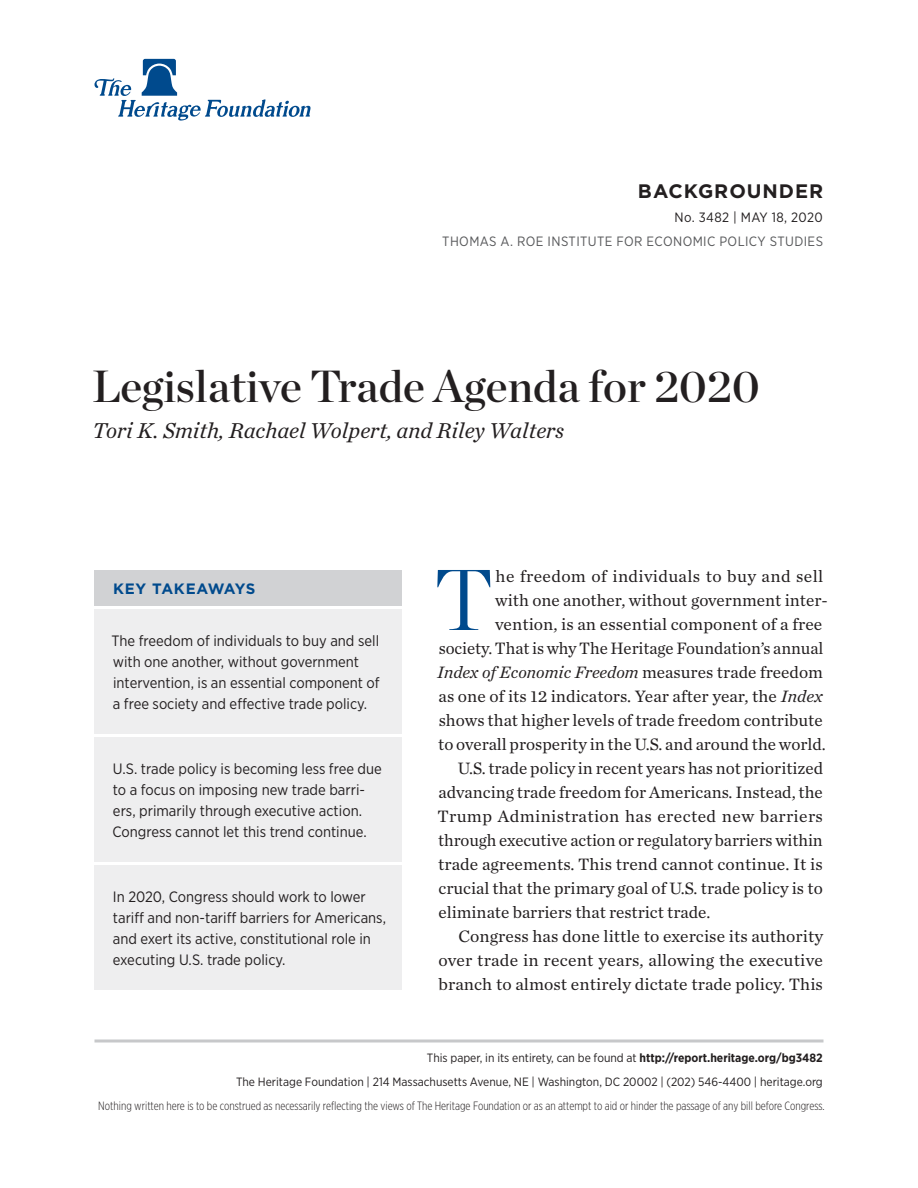
<style>
.page{position:relative;width:918px;height:1188px;background:#fff}
.page>*{position:absolute;margin:0;border:0;box-sizing:border-box;transform-origin:0 0}
.Body_Text___DROP_CAP{font:300 86.1px "Chronicle Display";color:#004a8d}
.Paper_Title{font:45px "Chronicle Display Semi";color:#231f20}
.Byline{font:italic 22.5px "Chronicle Text G1";color:#231f20}
.t1{font:700 19.5px "Gotham";letter-spacing:.05em;color:#231f20}
.Body_Text{font:17.25px/24px "Chronicle Text G1";color:#231f20;text-align:justify}
.Body_Text___DROP_CAP-2{font:17.25px "Chronicle Text G1";color:#231f20}
.Body_Text___DROP_CAP-3{font:italic 17.25px "Chronicle Text G1";color:#231f20}
.Body_Text___DROP_CAP-4{font:17.25px "Chronicle Text G1";letter-spacing:.02em;color:#231f20}
.Key_Takeaways{font:15px/21px "Gotham Narrow";color:#231f20}
.Key_Takeaways___HEAD{font:700 15px "Gotham";letter-spacing:.03em;color:#004a8d}
.t2{font:13.5px "Gotham Narrow";letter-spacing:.03em;color:#57585a}
.t3{font:13.5px "Gotham Narrow";letter-spacing:.03em;color:#231f20}
.t4{font:12px/24px "Gotham Narrow";color:#231f20;text-align:right}
.t5{font:300 12px "Gotham X Narrow";color:#231f20}
.s1{font-style:normal}
.s2{font-style:italic}
.s3{font-weight:700}
</style>
<div class="page">
<hr style="left:94px;top:1040px;width:730px;height:2px;background:#c7c8ca">
<svg style="left:94px;top:59px;width:216px;height:62px"></svg>
<div style="left:94px;top:609px;width:308px;height:125px;background:#eeeeef"></div>
<div style="left:94px;top:570px;width:308px;height:36px;background:#d1d2d4"></div>
<div style="left:94px;top:737px;width:308px;height:125px;background:#eeeeef"></div>
<div style="left:94px;top:865px;width:308px;height:125px;background:#eeeeef"></div>
<p class="t1" style="left:638px;top:178px;width:187px">BACKGROUNDER</p>
<p class="t3" style="left:674px;top:209px;width:150px">No. 3482 | May 18, 2020</p>
<p class="t2" style="left:442px;top:233px;width:382px">THOMAS A. ROE INSTITUTE FOR ECONOMIC POLICY STUDIES</p>
<p class="Paper_Title" style="left:92px;top:351px;width:669px">Legislative Trade Agenda for 2020</p>
<p class="Byline" style="left:92px;top:413px;width:473px">Tori K. Smith, Rachael Wolpert, and Riley Walters</p>
<p class="Key_Takeaways___HEAD" style="left:113px;top:579px;width:144px">KEY TAKEAWAYS</p>
<p class="Key_Takeaways" style="left:112px;top:630px;width:270px">The freedom of individuals to buy and sell with one another, without government intervention, is an essential component of a free society and effective trade policy.</p>
<p class="Key_Takeaways" style="left:112px;top:758px;width:271px">U.S. trade policy is becoming less free due to a focus on imposing new trade barri&shy;ers, primarily through executive action.<br>Congress cannot let this trend continue.</p>
<p class="Key_Takeaways" style="left:113px;top:886px;width:275px">In 2020, Congress should work to lower tariff and non-tariff barriers for Americans, and exert its active, constitutional role in executing U.S. trade policy.</p>
<p class="Body_Text___DROP_CAP" style="left:434px;top:534px;width:60px">T</p>
<p class="Body_Text___DROP_CAP-4" style="left:496px;top:563px;width:329px">he freedom of individuals to buy and sell</p>
<p class="Body_Text___DROP_CAP-2" style="left:495px;top:587px;width:334px">with one another, without government inter-</p>
<p class="Body_Text___DROP_CAP-2" style="left:495px;top:611px;width:329px">vention, is an essential component of a free</p>
<p class="Body_Text___DROP_CAP-2" style="left:439px;top:635px;width:386px">society. That is why The Heritage Foundation’s annual</p>
<p class="Body_Text___DROP_CAP-3" style="left:437px;top:659px;width:387px">Index of Economic Freedom <span class="s1">measures trade freedom</span></p>
<p class="Body_Text___DROP_CAP-2" style="left:439px;top:683px;width:386px">as one of its 12 indicators. Year after year, the <span class="s2">Index</span></p>
<p class="Body_Text___DROP_CAP-2" style="left:439px;top:707px;width:386px">shows that higher levels of trade freedom contribute</p>
<p class="Body_Text___DROP_CAP-2" style="left:438px;top:731px;width:389px">to overall prosperity in the U.S. and around the world.</p>
<p class="Body_Text" style="left:437px;top:755px;width:387px;text-indent:21px">U.S. trade policy in recent years has not prioritized advancing trade freedom for Americans. Instead, the Trump Administration has erected new barriers through executive action or regulatory barriers within trade agreements. This trend cannot continue. It is crucial that the primary goal of U.S. trade policy is to eliminate barriers that restrict trade.</p>
<p class="Body_Text" style="left:438px;top:923px;width:386px;text-indent:20px">Congress has done little to exercise its authority over trade in recent years, allowing the executive branch to almost entirely dictate trade policy. This</p>
<p class="t4" style="left:236px;top:1046px;width:588px">This paper, in its entirety, can be found at <span class="s3">http://report.heritage.org/bg3482<br></span>The Heritage Foundation | 214 Massachusetts Avenue, NE | Washington, DC 20002 | (202) 546-4400 | heritage.org</p>
<p class="t5" style="left:98px;top:1099px;width:728px">Nothing written here is to be construed as necessarily reflecting the views of The Heritage Foundation or as an attempt to aid or hinder the passage of any bill before Congress.</p>
</div>
